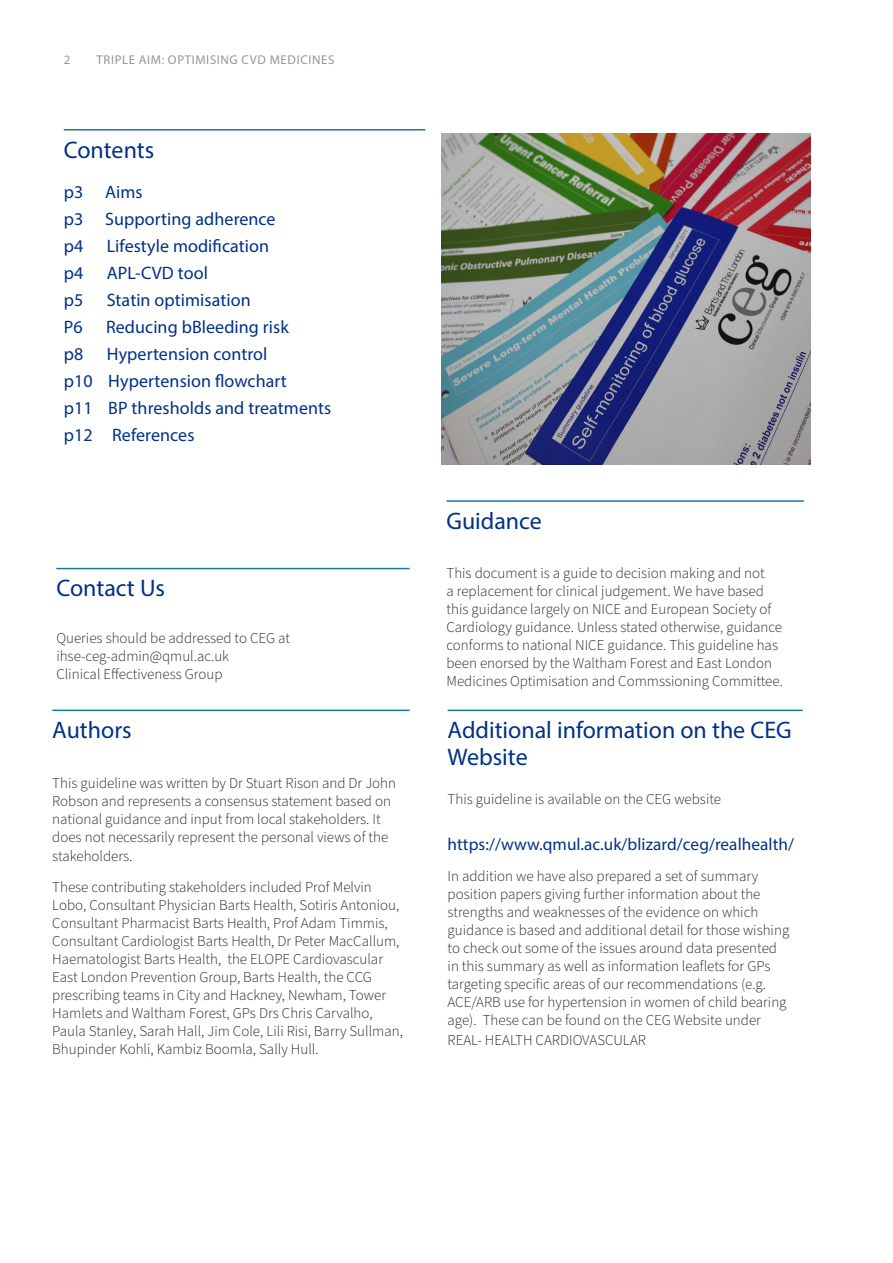
<style>
.page{position:relative;width:893px;height:1263px;background:#fff}
.page>*{position:absolute;margin:0;border:0;box-sizing:border-box;transform-origin:0 0}
.Heading_A{font:24px/27px "Myriad Pro";color:#003186}
.Contents{font:18px "Myriad Pro";letter-spacing:.005em;color:#003186}
.Heading_B{font:17.25px "Myriad Pro";letter-spacing:.005em;color:#003186}
.Body_copy{font:300 15px/18px "Source Sans Pro";color:#231f20}
.t1{font:12.75px "Myriad Pro";letter-spacing:.05em;color:#939598}
</style>
<div class="page">
<hr style="left:64px;top:129px;width:361px;height:2px;background:#177c9b">
<hr style="left:52px;top:710px;width:358px;height:1px;background:#177c9b">
<hr style="left:448px;top:710px;width:355px;height:1px;background:#177c9b">
<hr style="left:56px;top:568px;width:354px;height:1px;background:#177c9b">
<hr style="left:446px;top:500px;width:358px;height:2px;background:#177c9b">
<img style="left:442px;top:133px;width:369px;height:332px">
<p class="t1" style="left:64px;top:51px;width:8px">2</p>
<p class="t1" style="left:97px;top:51px;width:239px">TRIPLE AIM: OPTIMISING CVD MEDICINES</p>
<p class="Heading_A" style="left:64px;top:136px;width:92px">Contents</p>
<p class="Contents" style="left:64px;top:181px;width:80px">p3 Aims</p>
<p class="Contents" style="left:64px;top:208px;width:213px">p3 Supporting adherence</p>
<p class="Contents" style="left:64px;top:235px;width:21px">p4</p>
<p class="Contents" style="left:107px;top:235px;width:164px">Lifestyle modification</p>
<p class="Contents" style="left:64px;top:262px;width:21px">p4</p>
<p class="Contents" style="left:107px;top:262px;width:103px">APL-CVD tool</p>
<p class="Contents" style="left:64px;top:289px;width:21px">p5</p>
<p class="Contents" style="left:107px;top:289px;width:145px">Statin optimisation</p>
<p class="Contents" style="left:64px;top:316px;width:20px">P6</p>
<p class="Contents" style="left:106px;top:316px;width:184px">Reducing bBleeding risk</p>
<p class="Contents" style="left:64px;top:343px;width:21px">p8</p>
<p class="Contents" style="left:107px;top:343px;width:162px">Hypertension control</p>
<p class="Contents" style="left:64px;top:370px;width:225px">p10 Hypertension flowchart</p>
<p class="Contents" style="left:64px;top:397px;width:269px">p11 BP thresholds and treatments</p>
<p class="Contents" style="left:64px;top:424px;width:132px">p12 References</p>
<p class="Heading_A" style="left:56px;top:574px;width:110px">Contact Us</p>
<p class="Body_copy" style="left:56px;top:629px;width:235px">Queries should be addressed to CEG at</p>
<p class="Body_copy" style="left:56px;top:647px;width:174px">ihse-ceg-admin@qmul.ac.uk</p>
<p class="Body_copy" style="left:56px;top:665px;width:168px">Clinical Effectiveness Group</p>
<p class="Heading_A" style="left:52px;top:716px;width:81px">Authors</p>
<p class="Body_copy" style="left:52px;top:774px;width:345px">This guideline was written by Dr Stuart Rison and Dr John Robson and represents a consensus statement based on national guidance and input from local stakeholders. It does not necessarily represent the personal views of the</p>
<p class="Body_copy" style="left:52px;top:848px;width:82px">stakeholders.</p>
<p class="Body_copy" style="left:52px;top:878px;width:352px">These contributing stakeholders included Prof Melvin Lobo, Consultant Physician Barts Health, Sotiris Antoniou, Consultant Pharmacist Barts Health, Prof Adam Timmis, Consultant Cardiologist Barts Health, Dr Peter MacCallum, Haematologist Barts Health, the ELOPE Cardiovascular East London Prevention Group, Barts Health, the CCG prescribing teams in City and Hackney, Newham, Tower Hamlets and Waltham Forest, GPs Drs Chris Carvalho, Paula Stanley, Sarah Hall, Jim Cole, Lili Risi, Barry Sullman, Bhupinder Kohli, Kambiz Boomla, Sally Hull.</p>
<p class="Heading_A" style="left:446px;top:507px;width:97px">Guidance</p>
<p class="Body_copy" style="left:446px;top:565px;width:338px">This document is a guide to decision making and not<br>a replacement for clinical judgement. We have based this guidance largely on NICE and European Society of Cardiology guidance. Unless stated otherwise, guidance conforms to national NICE guidance. This guideline has been enorsed by the Waltham Forest and East London Medicines Optimisation and Commssioning Committee.</p>
<p class="Heading_A" style="left:448px;top:716px;width:346px">Additional information on the CEG<br>Website</p>
<p class="Body_copy" style="left:448px;top:791px;width:275px">This guideline is available on the CEG website</p>
<p class="Heading_B" style="left:448px;top:833px;width:348px">https://www.qmul.ac.uk/blizard/ceg/realhealth/</p>
<p class="Body_copy" style="left:448px;top:868px;width:343px">In addition we have also prepared a set of summary position papers giving further information about the strengths and weaknesses of the evidence on which guidance is based and additional detail for those wishing to check out some of the issues around data presented in this summary as well as information leaflets for GPs targeting specific areas of our recommendations (e.g.<br>ACE/ARB use for hypertension in women of child bearing age). These can be found on the CEG Website under</p>
<p class="Body_copy" style="left:448px;top:1031px;width:200px">REAL- HEALTH CARDIOVASCULAR</p>
</div>
